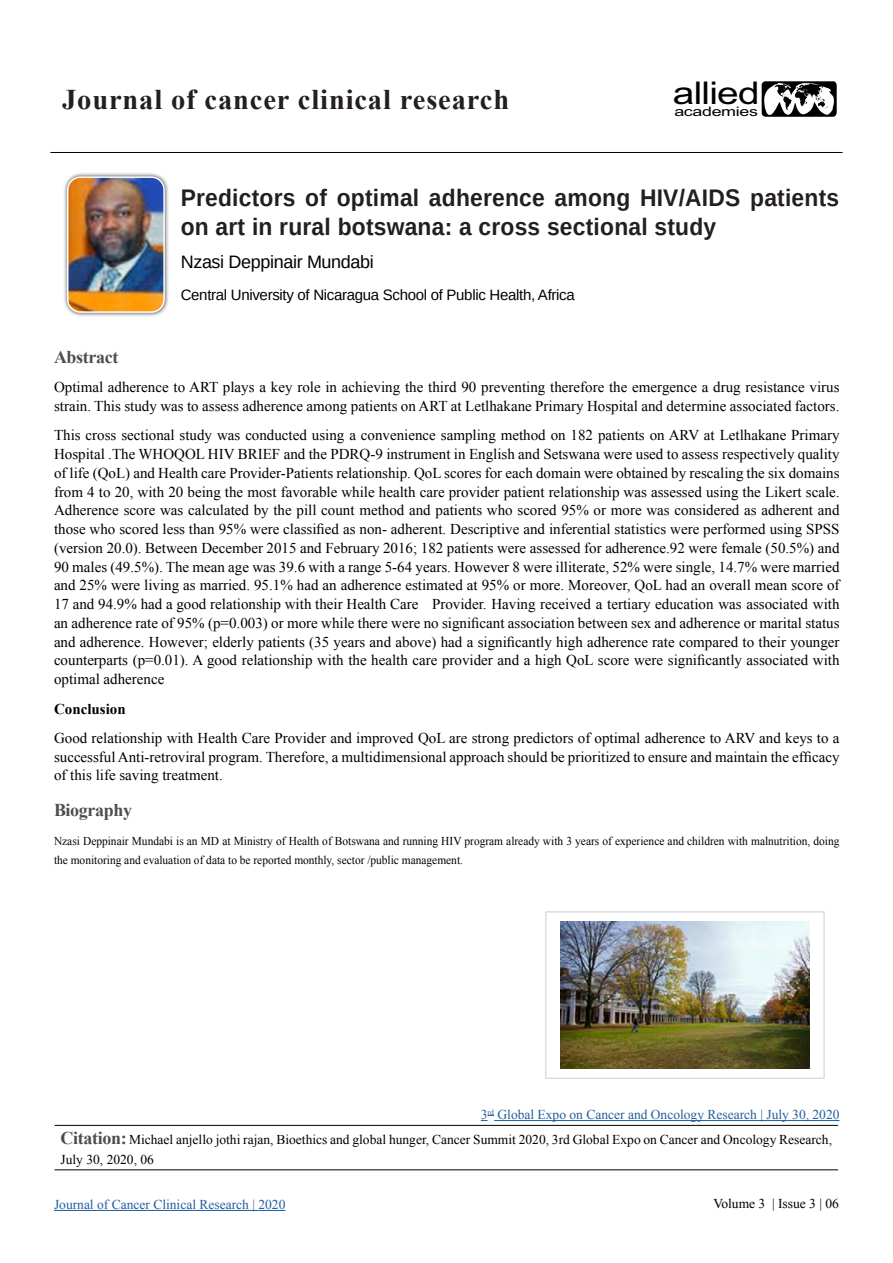
<style>
.page{position:relative;width:893px;height:1263px;background:#fff}
.page>*{position:absolute;margin:0;border:0;box-sizing:border-box;transform-origin:0 0}
.t1{font:31.35px "Arial";letter-spacing:-.02em;color:#000;scale:1.24 1}
.t2{font:700 28.5px "Times New Roman";letter-spacing:.03em;color:#231f20}
.t3{font:700 24px/28.8px "Arimo";letter-spacing:.01em;color:#231f20;scale:.95 1}
.t4{font:18px "Arimo";letter-spacing:-.02em;color:#000}
.t5{font:700 18px "Times New Roman";letter-spacing:-.02em;color:#4d4d4f}
.t6{font:15px/18.8px "Times New Roman";color:#000;text-align:justify}
.t7{font:15px "Arimo";letter-spacing:-.02em;color:#000}
.t8{font:700 15px "Times New Roman";color:#000}
.t9{font:13.5px/20.2px "Times New Roman";color:#000}
.t10{font:13.5px "Times New Roman";color:#215e9e}
.t11{font:13.05px "Arial";letter-spacing:-.02em;color:#000;scale:1.36 1}
.t12{font:12px/18.8px "Times New Roman";color:#000;scale:.95 1}
.s1{font-weight:700;font-size:18px;color:#4d4d4f}
</style>
<div class="page">
<hr style="left:50px;top:152px;width:793px;height:1px;background:#000">
<hr style="left:54px;top:1210px;width:231px;height:1px;background:#215e9e">
<hr style="left:55px;top:1125px;width:783px;height:1px;background:#000">
<hr style="left:55px;top:1169px;width:783px;height:1px;background:#000">
<svg style="left:481px;top:1115px;width:13px;height:6px"></svg>
<hr style="left:494px;top:1120px;width:345px;height:1px;background:#215e9e">
<svg style="left:64px;top:173px;width:105px;height:143px"></svg>
<img style="left:68px;top:177px;width:96px;height:135px">
<div style="left:67px;top:176px;width:98px;height:137px;border:2px solid #fff;border-radius:13px"></div>
<div style="left:545px;top:911px;width:280px;height:168px;border:1px solid #d0d2d3"></div>
<img style="left:560px;top:921px;width:250px;height:148px">
<svg style="left:761px;top:81px;width:76px;height:36px"></svg>
<h2 class="t2" style="left:62px;top:79px;width:449px">Journal of cancer clinical research</h2>
<h1 class="t1" style="left:673px;top:73px;width:71px">allied</h1>
<p class="t11" style="left:674px;top:103px;width:63px">academies</p>
<h3 class="t3" style="left:181px;top:184px;width:695px">Predictors of optimal adherence among HIV/AIDS patients on art in rural botswana: a cross sectional study</h3>
<p class="t4" style="left:181px;top:250px;width:195px">Nzasi Deppinair Mundabi</p>
<p class="t7" style="left:181px;top:286px;width:396px">Central University of Nicaragua School of Public Health, Africa</p>
<p class="t5" style="left:54px;top:344px;width:66px">Abstract</p>
<p class="t6" style="left:54px;top:378px;width:787px">Optimal adherence to ART plays a key role in achieving the third 90 preventing therefore the emergence a drug resistance virus strain. This study was to assess adherence among patients on ART at Letlhakane Primary Hospital and determine associated factors.</p>
<p class="t6" style="left:54px;top:426px;width:787px">This cross sectional study was conducted using a convenience sampling method on 182 patients on ARV at Letlhakane Primary Hospital .The WHOQOL HIV BRIEF and the PDRQ-9 instrument in English and Setswana were used to assess respectively quality of life (QoL) and Health care Provider-Patients relationship. QoL scores for each domain were obtained by rescaling the six domains from 4 to 20, with 20 being the most favorable while health care provider patient relationship was assessed using the Likert scale.<br>Adherence score was calculated by the pill count method and patients who scored 95% or more was considered as adherent and those who scored less than 95% were classified as non- adherent. Descriptive and inferential statistics were performed using SPSS (version 20.0). Between December 2015 and February 2016; 182 patients were assessed for adherence.92 were female (50.5%) and 90 males (49.5%). The mean age was 39.6 with a range 5-64 years. However 8 were illiterate, 52% were single, 14.7% were married and 25% were living as married. 95.1% had an adherence estimated at 95% or more. Moreover, QoL had an overall mean score of 17 and 94.9% had a good relationship with their Health Care Provider. Having received a tertiary education was associated with an adherence rate of 95% (p=0.003) or more while there were no significant association between sex and adherence or marital status and adherence. However; elderly patients (35 years and above) had a significantly high adherence rate compared to their younger counterparts (p=0.01). A good relationship with the health care provider and a high QoL score were significantly associated with optimal adherence</p>
<p class="t8" style="left:54px;top:698px;width:73px">Conclusion</p>
<p class="t6" style="left:54px;top:728px;width:787px">Good relationship with Health Care Provider and improved QoL are strong predictors of optimal adherence to ARV and keys to a successful Anti-retroviral program. Therefore, a multidimensional approach should be prioritized to ensure and maintain the efficacy of this life saving treatment.</p>
<p class="t5" style="left:54px;top:797px;width:80px">Biography</p>
<p class="t12" style="left:54px;top:831px;width:828px">Nzasi Deppinair Mundabi is an MD at Ministry of Health of Botswana and running HIV program already with 3 years of experience and children with malnutrition, doing the monitoring and evaluation of data to be reported monthly, sector /public management.</p>
<p class="t10" style="left:481px;top:1105px;width:360px">3<sup>rd</sup> Global Expo on Cancer and Oncology Research | July 30, 2020</p>
<p class="t9" style="left:61px;top:1129px;width:773px"><span class="s1">Citation:</span> Michael anjello jothi rajan, Bioethics and global hunger, Cancer Summit 2020, 3rd Global Expo on Cancer and Oncology Research,<br>July 30, 2020, 06</p>
<p class="t10" style="left:54px;top:1195px;width:233px">Journal of Cancer Clinical Research | 2020</p>
<p class="t9" style="left:713px;top:1193px;width:127px">Volume 3 | Issue 3 | 06</p>
</div>
